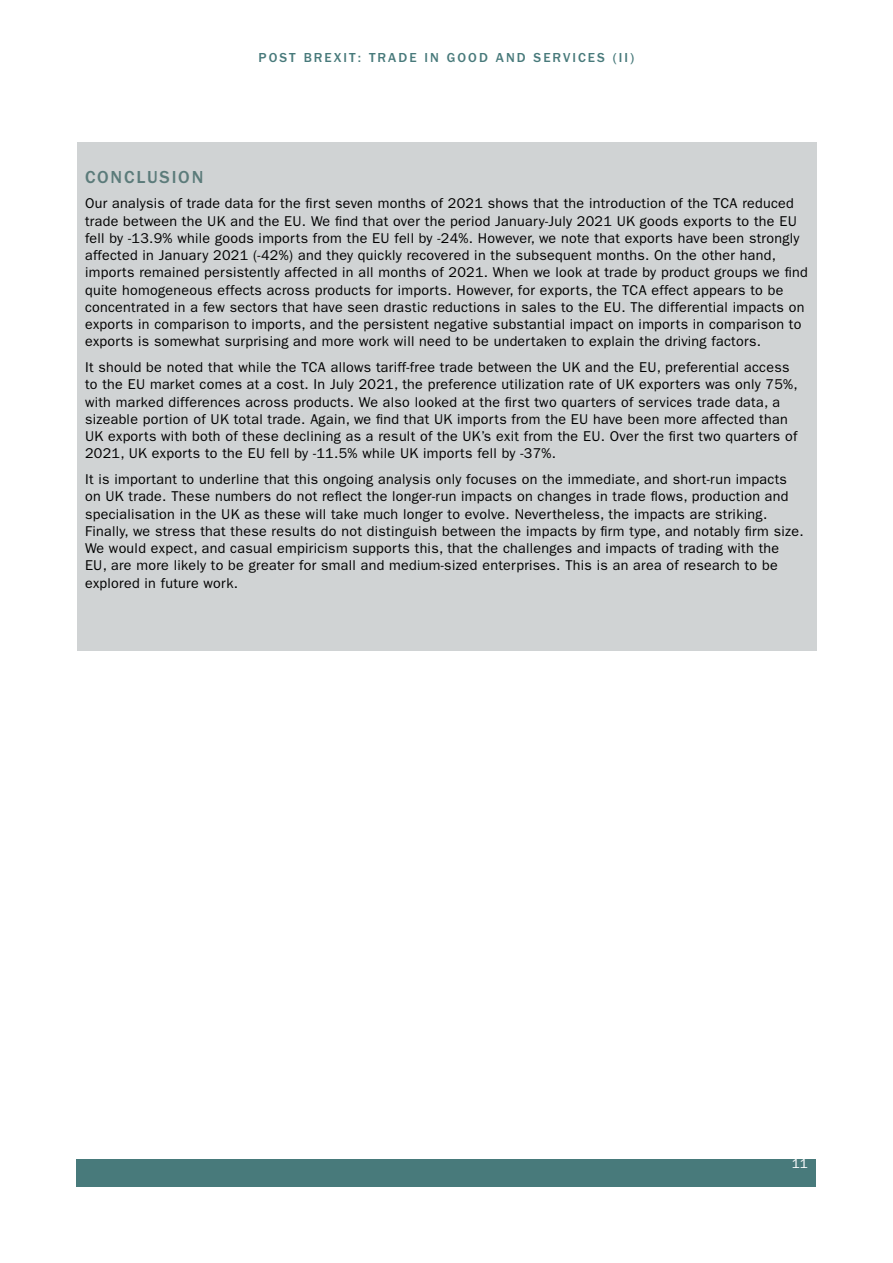
<style>
.page{position:relative;width:893px;height:1263px;background:#fff}
.page>*{position:absolute;margin:0;border:0;box-sizing:border-box;transform-origin:0 0}
.t1{font:500 18px "ITC Franklin Gothic Std";letter-spacing:.1em;color:#5b7b7a}
.t2{font:14.25px/17.2px "ITC Franklin Gothic Std";letter-spacing:.02em;color:#000}
.t3{font:500 13.5px "ITC Franklin Gothic Std";letter-spacing:.15em;color:#487a7b}
.t4{font:13.5px "ITC Franklin Gothic Std";color:#fff}
</style>
<div class="page">
<div style="left:77px;top:1159px;width:739px;height:27px;background:#487a7b"></div>
<div style="left:77px;top:142px;width:739px;height:509px;background:#d0d3d4"></div>
<p class="t3" style="left:259px;top:50px;width:377px">POST BREXIT: TRADE IN GOOD AND SERVICES (II)</p>
<p class="t1" style="left:85px;top:166px;width:120px">CONCLUSION</p>
<p class="t2" style="left:85px;top:195px;width:724px">Our analysis of trade data for the first seven months of 2021 shows that the introduction of the TCA reduced trade between the UK and the EU. We find that over the period January-July 2021 UK goods exports to the EU fell by -13.9% while goods imports from the EU fell by -24%. However, we note that exports have been strongly affected in January 2021 (-42%) and they quickly recovered in the subsequent months. On the other hand, imports remained persistently affected in all months of 2021. When we look at trade by product groups we find quite homogeneous effects across products for imports. However, for exports, the TCA effect appears to be concentrated in a few sectors that have seen drastic reductions in sales to the EU. The differential impacts on exports in comparison to imports, and the persistent negative substantial impact on imports in comparison to exports is somewhat surprising and more work will need to be undertaken to explain the driving factors.</p>
<p class="t2" style="left:85px;top:359px;width:714px">It should be noted that while the TCA allows tariff-free trade between the UK and the EU, preferential access to the EU market comes at a cost. In July 2021, the preference utilization rate of UK exporters was only 75%, with marked differences across products. We also looked at the first two quarters of services trade data, a sizeable portion of UK total trade. Again, we find that UK imports from the EU have been more affected than UK exports with both of these declining as a result of the UK’s exit from the EU. Over the first two quarters of 2021, UK exports to the EU fell by -11.5% while UK imports fell by -37%.</p>
<p class="t2" style="left:85px;top:471px;width:720px">It is important to underline that this ongoing analysis only focuses on the immediate, and short-run impacts on UK trade. These numbers do not reflect the longer-run impacts on changes in trade flows, production and specialisation in the UK as these will take much longer to evolve. Nevertheless, the impacts are striking.<br>Finally, we stress that these results do not distinguish between the impacts by firm type, and notably firm size.<br>We would expect, and casual empiricism supports this, that the challenges and impacts of trading with the EU, are more likely to be greater for small and medium-sized enterprises. This is an area of research to be explored in future work.</p>
<p class="t4" style="left:792px;top:1156px;width:18px">11</p>
</div>
